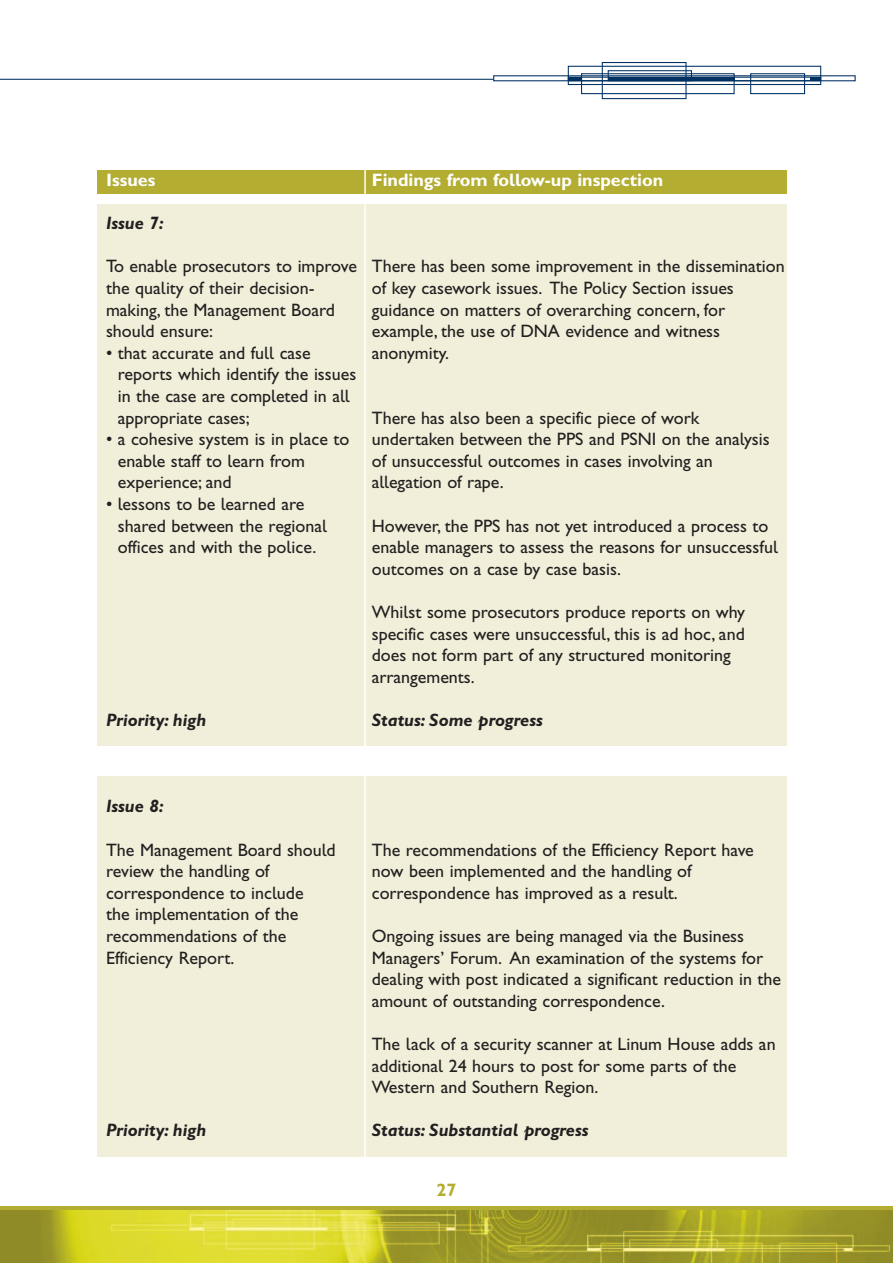
<style>
.page{position:relative;width:893px;height:1263px;background:#fff}
.page>*{position:absolute;margin:0;border:0;box-sizing:border-box;transform-origin:0 0}
.t1{font:18px/21.6px "Gill Sans Hta";color:#231f20}
.t2{font:18px "Gill Sans Hta Bold Italic Plain";color:#231f20}
.t3{font:18px "Gill Sans Hta Bold Plain";color:#fff}
.t4{font:18px "Gill Sans Hta Bold Plain";color:#b3ad31}
</style>
<div class="page">
<svg style="left:0;top:1206px;width:893px;height:5px;background:#b3ae30"></svg>
<img style="left:0;top:1211px;width:893px;height:52px">
<div style="left:602px;top:62px;width:84px;height:37px;border:1px solid #003163"></div>
<div style="left:568px;top:66px;width:253px;height:19px;border:1px solid #003163"></div>
<div style="left:750px;top:73px;width:55px;height:21px;border:1px solid #003163"></div>
<div style="left:581px;top:73px;width:154px;height:21px;border:1px solid #003163"></div>
<div style="left:568px;top:77px;width:253px;height:4px;border:1px solid #003163"></div>
<div style="left:608px;top:70px;width:84px;height:11px;border:1px solid #003163"></div>
<hr style="left:568px;top:77px;width:14px;height:4px;background:#003163">
<hr style="left:608px;top:77px;width:126px;height:4px;background:#003163">
<hr style="left:810px;top:77px;width:11px;height:4px;background:#003163">
<hr style="left:0;top:79px;width:494px;height:1px;background:#003163">
<div style="left:97px;top:204px;width:689px;height:953px;background:#f1efda"></div>
<div style="left:97px;top:170px;width:689px;height:24px;background:#b3ad31"></div>
<hr style="left:364px;top:165px;width:2px;height:998px;background:#fff">
<div style="left:86px;top:746px;width:729px;height:29px;background:#fff"></div>
<p class="t3" style="left:106px;top:174px;width:51px">Issues</p>
<p class="t3" style="left:372px;top:174px;width:293px">Findings from follow-up inspection</p>
<p class="t2" style="left:106px;top:217px;width:59px">Issue 7:</p>
<p class="t1" style="left:106px;top:257px;width:680px">To enable prosecutors to improve There has been some improvement in the dissemination the quality of their decision-</p>
<p class="t1" style="left:372px;top:279px;width:364px">of key casework issues. The Policy Section issues</p>
<p class="t1" style="left:106px;top:300px;width:231px">making, the Management Board</p>
<p class="t1" style="left:372px;top:300px;width:355px">guidance on matters of overarching concern, for</p>
<p class="t1" style="left:106px;top:322px;width:109px">should ensure:</p>
<p class="t1" style="left:372px;top:322px;width:350px">example, the use of DNA evidence and witness</p>
<p class="t1" style="left:106px;top:344px;width:206px">• that accurate and full case</p>
<p class="t1" style="left:372px;top:344px;width:79px">anonymity.</p>
<p class="t1" style="left:118px;top:365px;width:240px">reports which identify the issues in the case are completed in all appropriate cases;</p>
<p class="t1" style="left:372px;top:408px;width:329px">There has also been a specific piece of work</p>
<p class="t1" style="left:118px;top:430px;width:653px;text-indent:-12px">• a cohesive system is in place to undertaken between the PPS and PSNI on the analysis enable staff to learn from</p>
<p class="t1" style="left:372px;top:452px;width:343px">of unsuccessful outcomes in cases involving an</p>
<p class="t1" style="left:118px;top:473px;width:115px">experience; and</p>
<p class="t1" style="left:372px;top:473px;width:134px">allegation of rape.</p>
<p class="t1" style="left:118px;top:495px;width:211px;text-indent:-12px">• lessons to be learned are shared between the regional</p>
<p class="t1" style="left:372px;top:516px;width:398px">However, the PPS has not yet introduced a process to</p>
<p class="t1" style="left:118px;top:538px;width:200px">offices and with the police.</p>
<p class="t1" style="left:372px;top:538px;width:408px">enable managers to assess the reasons for unsuccessful outcomes on a case by case basis.</p>
<p class="t1" style="left:372px;top:603px;width:375px">Whilst some prosecutors produce reports on why specific cases were unsuccessful, this is ad hoc, and does not form part of any structured monitoring arrangements.</p>
<p class="t2" style="left:106px;top:714px;width:102px">Priority: high</p>
<p class="t2" style="left:372px;top:714px;width:173px">Status: Some progress</p>
<p class="t2" style="left:106px;top:800px;width:59px">Issue 8:</p>
<p class="t1" style="left:106px;top:840px;width:231px">The Management Board should</p>
<p class="t1" style="left:372px;top:840px;width:383px">The recommendations of the Efficiency Report have</p>
<p class="t1" style="left:106px;top:862px;width:165px">review the handling of</p>
<p class="t1" style="left:372px;top:862px;width:321px">now been implemented and the handling of</p>
<p class="t1" style="left:106px;top:884px;width:199px">correspondence to include</p>
<p class="t1" style="left:372px;top:884px;width:307px">correspondence has improved as a result.</p>
<p class="t1" style="left:106px;top:905px;width:194px">the implementation of the recommendations of the</p>
<p class="t1" style="left:372px;top:927px;width:374px">Ongoing issues are being managed via the Business</p>
<p class="t1" style="left:106px;top:948px;width:130px">Efficiency Report.</p>
<p class="t1" style="left:372px;top:948px;width:411px">Managers’ Forum. An examination of the systems for dealing with post indicated a significant reduction in the amount of outstanding correspondence.</p>
<p class="t1" style="left:372px;top:1035px;width:405px">The lack of a security scanner at Linum House adds an additional 24 hours to post for some parts of the<br>Western and Southern Region.</p>
<p class="t2" style="left:106px;top:1124px;width:102px">Priority: high</p>
<p class="t2" style="left:372px;top:1124px;width:218px">Status: Substantial progress</p>
<p class="t4" style="left:437px;top:1184px;width:21px">27</p>
</div>
